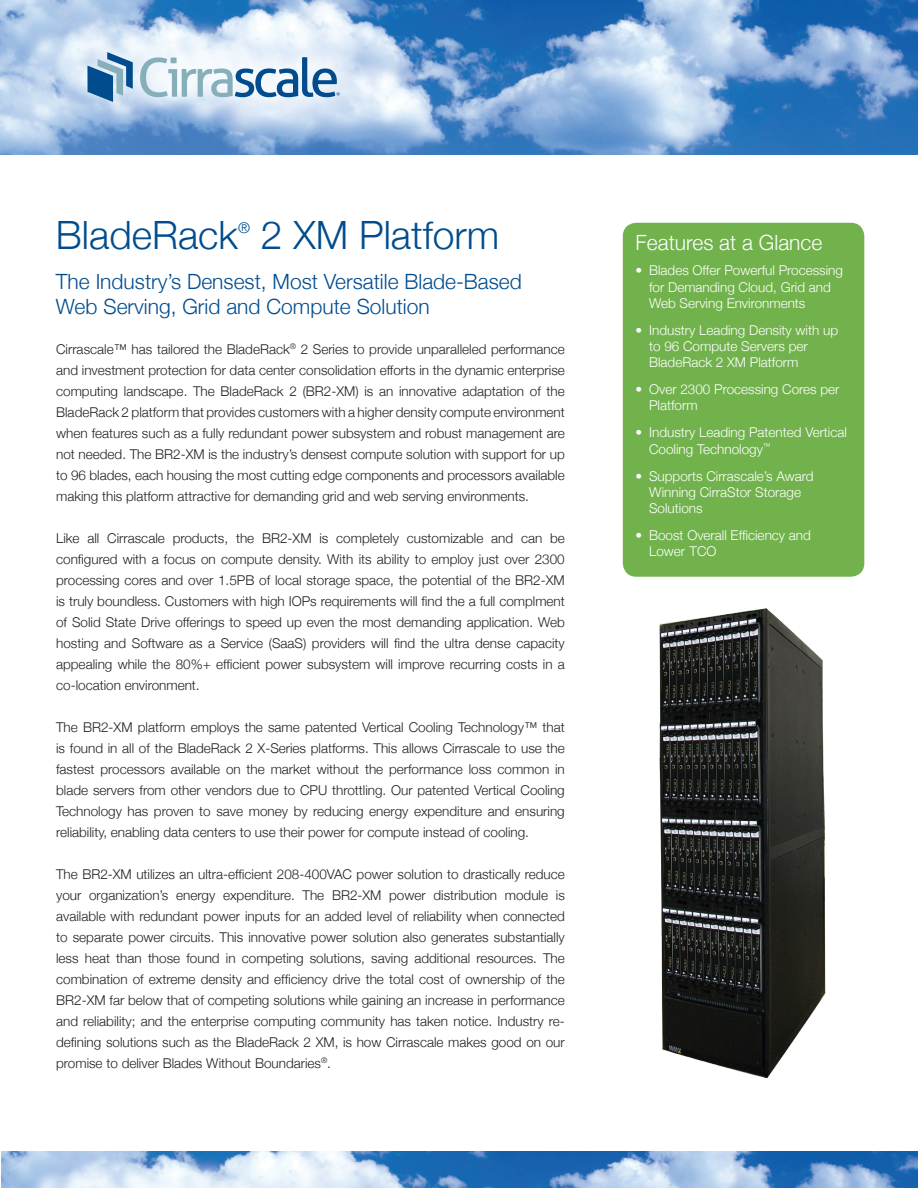
<style>
.page{position:relative;width:918px;height:1188px;background:#fff}
.page>*{position:absolute;margin:0;border:0;box-sizing:border-box;transform-origin:0 0}
.t1{font:300 39px "Helvetica Neue";color:#004c8e}
.t2{font:300 21px/25.2px "Helvetica Neue";color:#004c8e}
.t3{font:300 21px "Helvetica Neue";color:#fff}
.t4{font:300 15px "Helvetica Neue";color:#004c8e}
.t5{font:300 13.5px/21px "Helvetica Neue";color:#231f20;text-align:justify}
.t6{font:300 13.5px/16.2px "Helvetica Neue";color:#fff}
</style>
<div class="page">
<img style="left:0;top:0;width:918px;height:154px">
<img style="left:1px;top:1151px;width:917px;height:36px">
<svg style="left:87px;top:52px;width:46px;height:50px;background:#719cc1"></svg>
<svg style="left:140px;top:57px;width:200px;height:40px"></svg>
<img style="left:659px;top:608px;width:167px;height:471px">
<div style="left:623px;top:223px;width:241px;height:354px;background:#71b24c;border-radius:14px"></div>
<p class="t1" style="left:56px;top:211px;width:184px">BladeRack</p>
<p class="t4" style="left:238px;top:218px;width:13px">®</p>
<p class="t1" style="left:261px;top:211px;width:240px">2 XM Platform</p>
<p class="t2" style="left:56px;top:268px;width:467px">The Industry’s Densest, Most Versatile Blade-Based<br>Web Serving, Grid and Compute Solution</p>
<p class="t5" style="left:56px;top:338px;width:510px">Cirrascale™ has tailored the BladeRack<sup>®</sup> 2 Series to provide unparalleled performance and investment protection for data center consolidation efforts in the dynamic enterprise computing landscape. The BladeRack 2 (BR2-XM) is an innovative adaptation of the BladeRack 2 platform that provides customers with a higher density compute environment</p>
<p class="t5" style="left:56px;top:422px;width:510px">when features such as a fully redundant power subsystem and robust management are not needed. The BR2-XM is the industry’s densest compute solution with support for up to 96 blades, each housing the most cutting edge components and processors available making this platform attractive for demanding grid and web serving environments.</p>
<p class="t5" style="left:56px;top:527px;width:510px">Like all Cirrascale products, the BR2-XM is completely customizable and can be configured with a focus on compute density. With its ability to employ just over 2300 processing cores and over 1.5PB of local storage space, the potential of the BR2-XM is truly boundless. Customers with high IOPs requirements will find the a full complment of Solid State Drive offerings to speed up even the most demanding application. Web hosting and Software as a Service (SaaS) providers will find the ultra dense capacity appealing while the 80%+ efficient power subsystem will improve recurring costs in a co-location environment.</p>
<p class="t5" style="left:56px;top:716px;width:510px">The BR2-XM platform employs the same patented Vertical Cooling Technology™ that is found in all of the BladeRack 2 X-Series platforms. This allows Cirrascale to use the fastest processors available on the market without the performance loss common in blade servers from other vendors due to CPU throttling. Our patented Vertical Cooling Technology has proven to save money by reducing energy expenditure and ensuring reliability, enabling data centers to use their power for compute instead of cooling.</p>
<p class="t5" style="left:56px;top:863px;width:510px">The BR2-XM utilizes an ultra-efficient 208-400VAC power solution to drastically reduce your organization’s energy expenditure. The BR2-XM power distribution module is available with redundant power inputs for an added level of reliability when connected to separate power circuits. This innovative power solution also generates substantially less heat than those found in competing solutions, saving additional resources. The combination of extreme density and efficiency drive the total cost of ownership of the BR2-XM far below that of competing solutions while gaining an increase in performance and reliability; and the enterprise computing community has taken notice. Industry re&shy;defining solutions such as the BladeRack 2 XM, is how Cirrascale makes good on our promise to deliver Blades Without Boundaries<sup>®</sup>.</p>
<p class="t3" style="left:636px;top:230px;width:188px">Features at a Glance</p>
<p class="t6" style="left:649px;top:262px;width:195px;text-indent:-14px">• Blades Offer Powerful Processing for Demanding Cloud, Grid and<br>Web Serving Environments</p>
<p class="t6" style="left:649px;top:322px;width:190px;text-indent:-14px">• Industry Leading Density with up to 96 Compute Servers per<br>BladeRack 2 XM Platform</p>
<p class="t6" style="left:649px;top:381px;width:192px;text-indent:-14px">• Over 2300 Processing Cores per<br>Platform</p>
<p class="t6" style="left:649px;top:424px;width:199px;text-indent:-14px">• Industry Leading Patented Vertical<br>Cooling Technology<sup>™</sup></p>
<p class="t6" style="left:649px;top:468px;width:166px;text-indent:-14px">• Supports Cirrascale’s Award<br>Winning CirraStor Storage<br>Solutions</p>
<p class="t6" style="left:649px;top:527px;width:163px;text-indent:-14px">• Boost Overall Efficiency and<br>Lower TCO</p>
</div>
